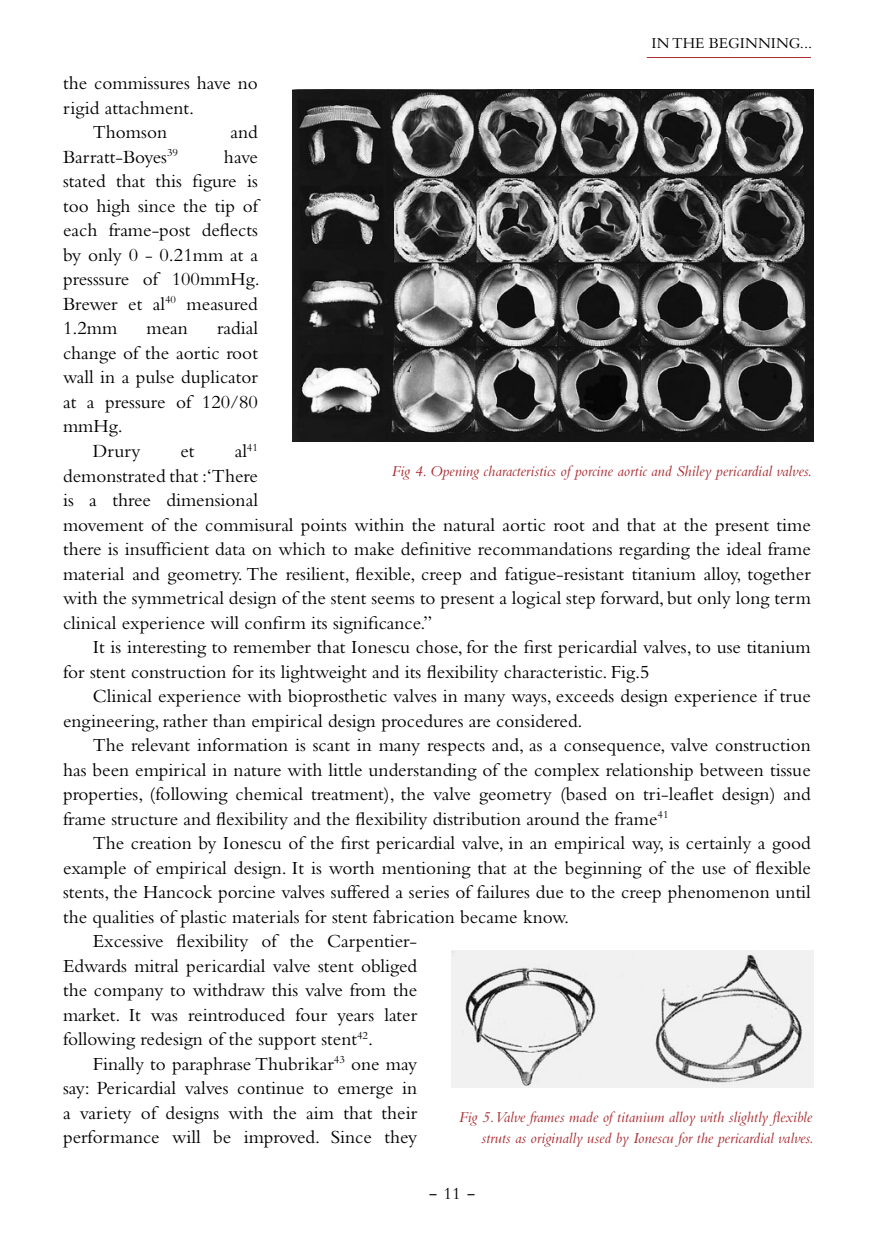
<style>
.page{position:relative;width:874px;height:1241px;background:#fff}
.page>*{position:absolute;margin:0;border:0;box-sizing:border-box;transform-origin:0 0}
.t1{font:21.88px "Bembo";color:#000}
.t2{font:19.25px/24.5px "Bembo";color:#000}
.t3{font:italic 15.75px/21px "Bembo";color:#a92c31;text-align:right}
.t4{font:15.75px "Bembo";color:#000}
.s1{font-size:17.5px}
</style>
<div class="page">
<hr style="left:646px;top:57px;width:164px;height:1px;background:#a92c31">
<img style="left:292px;top:90px;width:520px;height:351px">
<img style="left:451px;top:950px;width:361px;height:137px">
<p class="t4" style="left:651px;top:34px;width:32px">In the</p>
<p class="t4" style="left:708px;top:34px;width:12px">beginning</p>
<p class="t4" style="left:799px;top:34px;width:14px">...</p>
<p class="t2" style="left:63px;top:71px;width:196px">the commissures have no</p>
<p class="t2" style="left:63px;top:95px;width:132px">rigid attachment.</p>
<p class="t2" style="left:93px;top:120px;width:76px">Thomson</p>
<p class="t2" style="left:230px;top:120px;width:29px">and</p>
<p class="t2" style="left:63px;top:144px;width:116px">Barratt-Boyes<sup>39</sup></p>
<p class="t2" style="left:63px;top:144px;width:198px;text-align:justify;text-indent:161px">have stated that this figure is too high since the tip of each frame-post deflects by only 0 - 0.21mm at a presssure of 100mmHg.<br>Brewer et al<sup>40</sup> measured 1.2mm</p>
<p class="t2" style="left:146px;top:316px;width:43px">mean</p>
<p class="t2" style="left:217px;top:316px;width:42px">radial</p>
<p class="t2" style="left:63px;top:340px;width:196px">change of the aortic root</p>
<p class="t2" style="left:63px;top:365px;width:196px">wall in a pulse duplicator</p>
<p class="t2" style="left:63px;top:389px;width:196px">at a pressure of 120/80</p>
<p class="t2" style="left:63px;top:414px;width:61px">mmHg.</p>
<p class="t2" style="left:93px;top:438px;width:49px">Drury</p>
<p class="t2" style="left:180px;top:438px;width:16px">et</p>
<p class="t2" style="left:63px;top:438px;width:749px;text-indent:171px">al<sup>41<br></sup>demonstrated that :‘There<br>is a three dimensional<br>movement of the commisural points within the natural aortic root and that at the present time there is insufficient data on which to make definitive recommandations regarding the ideal frame material and geometry. The resilient, flexible, creep and fatigue-resistant titanium alloy, together with the symmetrical design of the stent seems to present a logical step forward, but only long term clinical experience will confirm its significance.’’</p>
<p class="t2" style="left:63px;top:634px;width:749px;text-indent:30px">It is interesting to remember that Ionescu chose, for the first pericardial valves, to use titanium for stent construction for its lightweight and its flexibility characteristic. Fig.5</p>
<p class="t2" style="left:63px;top:683px;width:749px;text-indent:30px">Clinical experience with bioprosthetic valves in many ways, exceeds design experience if true engineering, rather than empirical design procedures are considered.</p>
<p class="t2" style="left:63px;top:732px;width:749px;text-align:justify;text-indent:30px">The relevant information is scant in many respects and, as a consequence, valve construction has been empirical in nature with little understanding of the complex relationship between tissue properties, (following chemical treatment), the valve geometry (based on tri-leaflet design) and frame structure and flexibility and the flexibility distribution around the frame<sup>41</sup></p>
<p class="t2" style="left:93px;top:830px;width:719px">The creation by Ionescu of the first pericardial valve, in an empirical way, is certainly a good</p>
<p class="t2" style="left:63px;top:855px;width:749px">example of empirical design. It is worth mentioning that at the beginning of the use of flexible</p>
<p class="t2" style="left:63px;top:879px;width:749px">stents, the Hancock porcine valves suffered a series of failures due to the creep phenomenon until</p>
<p class="t2" style="left:63px;top:904px;width:507px">the qualities of plastic materials for stent fabrication became know.</p>
<p class="t2" style="left:93px;top:928px;width:325px">Excessive flexibility of the Carpentier-</p>
<p class="t2" style="left:63px;top:953px;width:355px">Edwards mitral pericardial valve stent obliged</p>
<p class="t2" style="left:63px;top:977px;width:355px">the company to withdraw this valve from the</p>
<p class="t2" style="left:63px;top:1002px;width:355px">market. It was reintroduced four years later</p>
<p class="t2" style="left:63px;top:1026px;width:311px">following redesign of the support stent<sup>42</sup>.</p>
<p class="t2" style="left:93px;top:1051px;width:325px">Finally to paraphrase Thubrikar<sup>43</sup> one may</p>
<p class="t2" style="left:63px;top:1075px;width:355px">say: Pericardial valves continue to emerge in</p>
<p class="t2" style="left:63px;top:1100px;width:355px">a variety of designs with the aim that their</p>
<p class="t2" style="left:63px;top:1124px;width:355px">performance will be improved. Since they</p>
<p class="t3" style="left:391px;top:460px;width:422px">Fig 4. Opening characteristics of porcine aortic and Shiley pericardial valves.</p>
<p class="t3" style="left:458px;top:1106px;width:356px">Fig 5. Valve frames made of titanium alloy with slightly flexible struts as originally used by Ionescu for the pericardial valves.</p>
<p class="t1" style="left:428px;top:1179px;width:48px">- <span class="s1">11</span> -</p>
</div>
